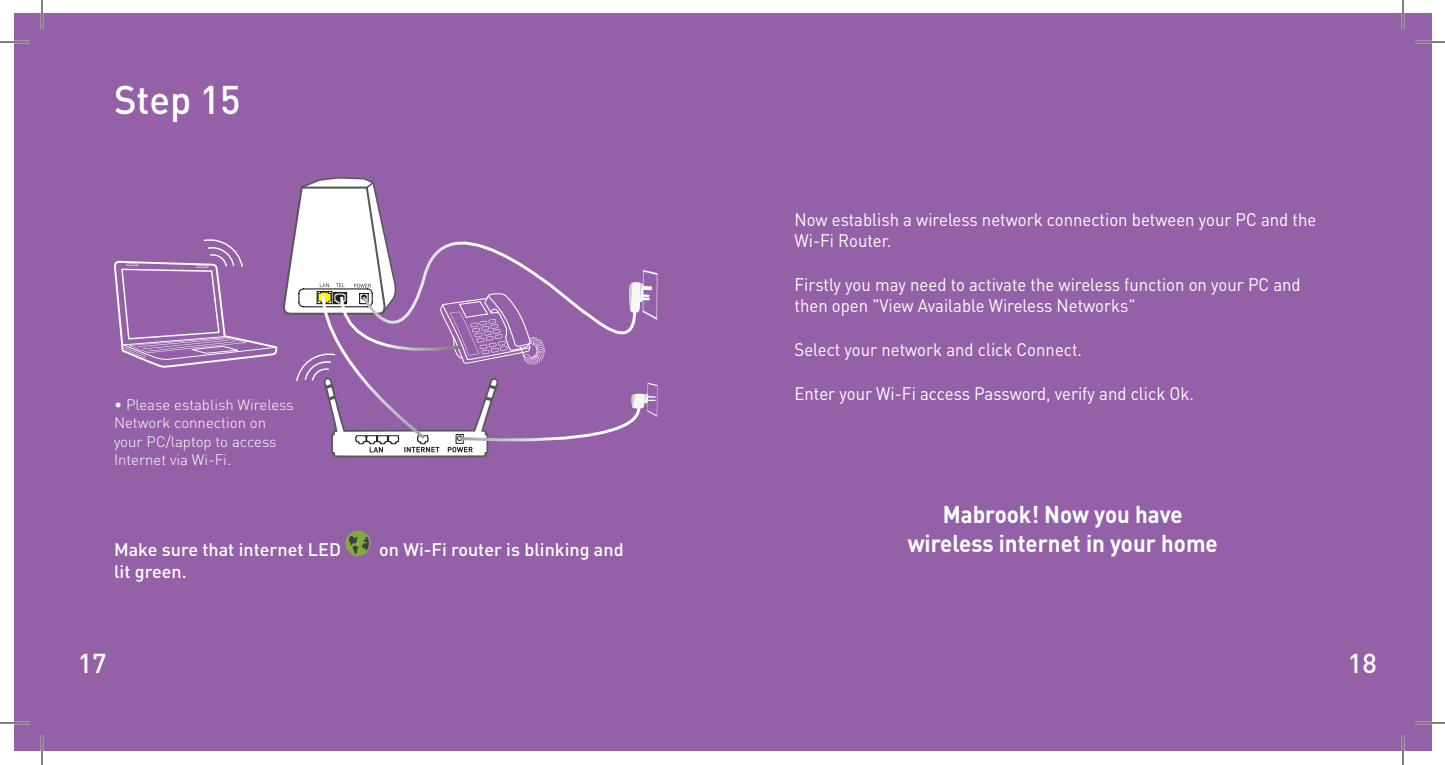
<style>
.page{position:relative;width:1445px;height:765px;background:#fff}
.page>*{position:absolute;margin:0;border:0;box-sizing:border-box;transform-origin:0 0}
.t1{font:500 39.4px "DIN";color:#fff}
.t2{font:500 27px "DIN";color:#fff}
.t3{font:700 24px/28.8px "DIN";color:#fff;text-align:center;scale:.93 1}
.t4{font:18px/21.6px "DIN";color:#fff;scale:.93 1}
.t5{font:500 18px "DIN";color:#fff}
.t6{font:300 15px/18px "DIN";color:#fff}
</style>
<div class="page">
<div style="left:14px;top:14px;width:1417px;height:737px;background:#9460a8"></div>
<svg style="left:114px;top:177px;width:543px;height:281px"></svg>
<svg style="left:345px;top:530px;width:25px;height:25px"></svg>
<svg style="left:349px;top:536px;width:22px;height:18px"></svg>
<hr style="left:0;top:41px;width:30px;height:2px;background:#fff">
<hr style="left:1415px;top:41px;width:30px;height:2px;background:#fff">
<hr style="left:0;top:721px;width:30px;height:3px;background:#fff">
<hr style="left:1415px;top:721px;width:30px;height:3px;background:#fff">
<hr style="left:41px;top:0;width:2px;height:30px;background:#fff">
<hr style="left:41px;top:734px;width:2px;height:30px;background:#fff">
<hr style="left:1401px;top:0;width:3px;height:30px;background:#fff">
<hr style="left:1401px;top:734px;width:3px;height:30px;background:#fff">
<hr style="left:0;top:42px;width:30px;height:1px;background:#000">
<hr style="left:1415px;top:42px;width:30px;height:1px;background:#000">
<hr style="left:0;top:722px;width:30px;height:1px;background:#000">
<hr style="left:1415px;top:722px;width:30px;height:1px;background:#000">
<hr style="left:42px;top:0;width:1px;height:30px;background:#000">
<hr style="left:42px;top:734px;width:1px;height:30px;background:#000">
<hr style="left:1402px;top:0;width:1px;height:30px;background:#000">
<hr style="left:1402px;top:734px;width:1px;height:30px;background:#000">
<h1 class="t1" style="left:114px;top:75px;width:128px">Step 15</h1>
<p class="t6" style="left:114px;top:396px;width:181px">• Please establish Wireless<br>Network connection on your PC/laptop to access<br>Internet via Wi-Fi.</p>
<p class="t5" style="left:114px;top:537px;width:228px">Make sure that internet LED</p>
<p class="t5" style="left:379px;top:537px;width:246px">on Wi-Fi router is blinking and</p>
<p class="t5" style="left:114px;top:559px;width:74px">lit green.</p>
<p class="t4" style="left:794px;top:208px;width:562px">Now establish a wireless network connection between your PC and the<br>Wi-Fi Router.</p>
<p class="t4" style="left:794px;top:273px;width:546px">Firstly you may need to activate the wireless function on your PC and then open "View Available Wireless Networks"</p>
<p class="t4" style="left:794px;top:338px;width:311px">Select your network and click Connect.</p>
<p class="t4" style="left:794px;top:382px;width:431px">Enter your Wi-Fi access Password, verify and click Ok.</p>
<h3 class="t3" style="left:907px;top:498px;width:335px">Mabrook! Now you have wireless internet in your home</h3>
<h2 class="t2" style="left:78px;top:646px;width:30px">17</h2>
<h2 class="t2" style="left:1348px;top:646px;width:30px">18</h2>
</div>
